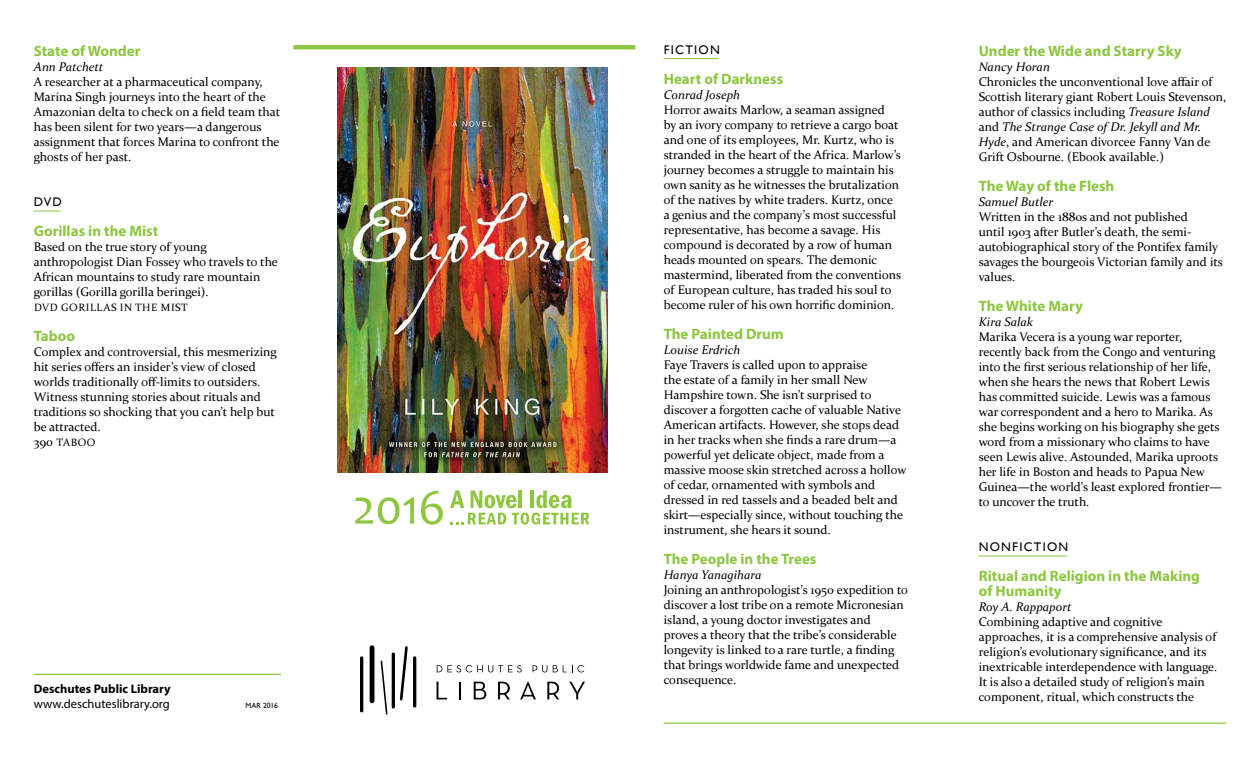
<style>
.page{position:relative;width:1260px;height:765px;background:#fff}
.page>*{position:absolute;margin:0;border:0;box-sizing:border-box;transform-origin:0 0}
.t1{font:700 15px/15px "Myriad Pro";color:#8dc63f}
.t2{font:12.5px/15px "Constantia";color:#000}
.t3{font:italic 12.5px "Constantia";color:#000}
.t4{font:12.5px "Myriad Pro";color:#000}
.t5{font:700 12.5px "Myriad Pro";color:#000}
.t6{font:12.5px "Gill Sans";letter-spacing:.1em;color:#000}
.t7{font:10.62px "Constantia";letter-spacing:.06em;color:#000}
.t8{font:7.5px "Gill Sans";color:#000}
.s1{font-size:12.5px}
.s2{font-style:italic}
</style>
<div class="page">
<svg style="left:437px;top:665px;width:85px;height:7px"></svg>
<svg style="left:533px;top:665px;width:14px;height:7px"></svg>
<svg style="left:553px;top:665px;width:31px;height:7px"></svg>
<svg style="left:437px;top:682px;width:10px;height:17px"></svg>
<svg style="left:459px;top:682px;width:2px;height:17px"></svg>
<svg style="left:474px;top:682px;width:12px;height:17px"></svg>
<svg style="left:498px;top:682px;width:12px;height:17px"></svg>
<svg style="left:520px;top:681px;width:16px;height:18px"></svg>
<svg style="left:547px;top:682px;width:12px;height:17px"></svg>
<svg style="left:569px;top:682px;width:16px;height:17px"></svg>
<hr style="left:360px;top:656px;width:3px;height:56px;background:#000;border-radius:2px">
<hr style="left:370px;top:645px;width:4px;height:58px;background:#000;border-radius:2px">
<svg style="left:381px;top:661px;width:7px;height:54px"></svg>
<hr style="left:392px;top:653px;width:3px;height:56px;background:#000;border-radius:2px">
<hr style="left:413px;top:656px;width:3px;height:52px;background:#000;border-radius:2px">
<svg style="left:400px;top:646px;width:8px;height:55px"></svg>
<hr style="left:664px;top:722px;width:562px;height:2px;background:#8dc63f">
<hr style="left:34px;top:674px;width:247px;height:1px;background:#8dc63f">
<hr style="left:664px;top:58px;width:55px;height:1px;background:#8dc63f">
<hr style="left:979px;top:556px;width:88px;height:1px;background:#8dc63f">
<svg style="left:34px;top:211px;width:27px;height:1px"></svg>
<svg style="left:293px;top:45px;width:342px;height:4px"></svg>
<img style="left:338px;top:68px;width:270px;height:404px">
<svg style="left:450px;top:491px;width:139px;height:34px"></svg>
<svg style="left:355px;top:497px;width:59px;height:27px"></svg>
<svg style="left:421px;top:491px;width:22px;height:34px"></svg>
<p class="t1" style="left:34px;top:43px;width:108px">State of Wonder</p>
<p class="t3" style="left:34px;top:58px;width:71px">Ann Patchett</p>
<p class="t2" style="left:34px;top:74px;width:248px">A researcher at a pharmaceutical company, Marina Singh journeys into the heart of the Amazonian delta to check on a field team that has been silent for two years—a dangerous assignment that forces Marina to confront the ghosts of her past.</p>
<p class="t6" style="left:34px;top:195px;width:30px">DVD</p>
<p class="t1" style="left:34px;top:223px;width:126px">Gorillas in the Mist</p>
<p class="t2" style="left:34px;top:239px;width:246px">Based on the true story of young anthropologist Dian Fossey who travels to the African mountains to study rare mountain gorillas (Gorilla gorilla beringei).</p>
<p class="t7" style="left:34px;top:300px;width:155px">DVD GORILLAS IN THE MIST</p>
<p class="t1" style="left:34px;top:328px;width:43px">Taboo</p>
<p class="t2" style="left:34px;top:344px;width:245px">Complex and controversial, this mesmerizing hit series offers an insider’s view of closed worlds traditionally off-limits to outsiders.<br>Witness stunning stories about rituals and traditions so shocking that you can’t help but be attracted.</p>
<p class="t7" style="left:34px;top:435px;width:63px"><span class="s1">390</span> TABOO</p>
<p class="t5" style="left:34px;top:680px;width:138px">Deschutes Public Library</p>
<p class="t4" style="left:34px;top:696px;width:138px">www.deschuteslibrary.org</p>
<p class="t8" style="left:246px;top:701px;width:34px">MAR 2016</p>
<p class="t6" style="left:664px;top:42px;width:58px">FICTION</p>
<p class="t1" style="left:664px;top:71px;width:121px">Heart of Darkness</p>
<p class="t3" style="left:664px;top:86px;width:78px">Conrad Joseph</p>
<p class="t2" style="left:664px;top:101px;width:239px">Horror awaits Marlow, a seaman assigned<br>by an ivory company to retrieve a cargo boat and one of its employees, Mr. Kurtz, who is stranded in the heart of the Africa. Marlow’s journey becomes a struggle to maintain his own sanity as he witnesses the brutalization of the natives by white traders. Kurtz, once a genius and the company’s most successful representative, has become a savage. His compound is decorated by a row of human heads mounted on spears. The demonic mastermind, liberated from the conventions of European culture, has traded his soul to become ruler of his own horrific dominion.</p>
<p class="t1" style="left:664px;top:326px;width:122px">The Painted Drum</p>
<p class="t3" style="left:664px;top:341px;width:78px">Louise Erdrich</p>
<p class="t2" style="left:664px;top:356px;width:244px">Faye Travers is called upon to appraise<br>the estate of a family in her small New Hampshire town. She isn’t surprised to discover a forgotten cache of valuable Native American artifacts. However, she stops dead in her tracks when she finds a rare drum—a powerful yet delicate object, made from a massive moose skin stretched across a hollow of cedar, ornamented with symbols and dressed in red tassels and a beaded belt and skirt—especially since, without touching the instrument, she hears it sound.</p>
<p class="t1" style="left:664px;top:551px;width:154px">The People in the Trees</p>
<p class="t3" style="left:664px;top:566px;width:99px">Hanya Yanagihara</p>
<p class="t2" style="left:664px;top:581px;width:246px">Joining an anthropologist’s 1950 expedition to discover a lost tribe on a remote Micronesian island, a young doctor investigates and proves a theory that the tribe’s considerable longevity is linked to a rare turtle, a finding that brings worldwide fame and unexpected consequence.</p>
<p class="t1" style="left:979px;top:43px;width:204px">Under the Wide and Starry Sky</p>
<p class="t3" style="left:979px;top:58px;width:73px">Nancy Horan</p>
<p class="t2" style="left:979px;top:74px;width:249px">Chronicles the unconventional love affair of Scottish literary giant Robert Louis Stevenson, author of classics including <span class="s2">Treasure Island </span>and <span class="s2">The Strange Case of Dr. Jekyll and Mr.<br>Hyde</span>, and American divorcee Fanny Van de Grift Osbourne. (Ebook available.)</p>
<p class="t1" style="left:979px;top:178px;width:137px">The Way of the Flesh</p>
<p class="t3" style="left:979px;top:193px;width:76px">Samuel Butler</p>
<p class="t2" style="left:979px;top:209px;width:246px">Written in the 1880s and not published<br>until 1903 after Butler’s death, the semi&shy;autobiographical story of the Pontifex family savages the bourgeois Victorian family and its values.</p>
<p class="t1" style="left:979px;top:298px;width:106px">The White Mary</p>
<p class="t3" style="left:979px;top:313px;width:56px">Kira Salak</p>
<p class="t2" style="left:979px;top:329px;width:245px">Marika Vecera is a young war reporter, recently back from the Congo and venturing into the first serious relationship of her life, when she hears the news that Robert Lewis has committed suicide. Lewis was a famous war correspondent and a hero to Marika. As she begins working on his biography she gets word from a missionary who claims to have seen Lewis alive. Astounded, Marika uproots her life in Boston and heads to Papua New Guinea—the world’s least explored frontier— to uncover the truth.</p>
<p class="t6" style="left:979px;top:540px;width:91px">NONFICTION</p>
<p class="t1" style="left:979px;top:568px;width:223px">Ritual and Religion in the Making of Humanity</p>
<p class="t3" style="left:979px;top:598px;width:94px">Roy A. Rappaport</p>
<p class="t2" style="left:979px;top:614px;width:240px">Combining adaptive and cognitive approaches, it is a comprehensive analysis of religion’s evolutionary significance, and its inextricable interdependence with language.<br>It is also a detailed study of religion’s main component, ritual, which constructs the</p>
</div>
